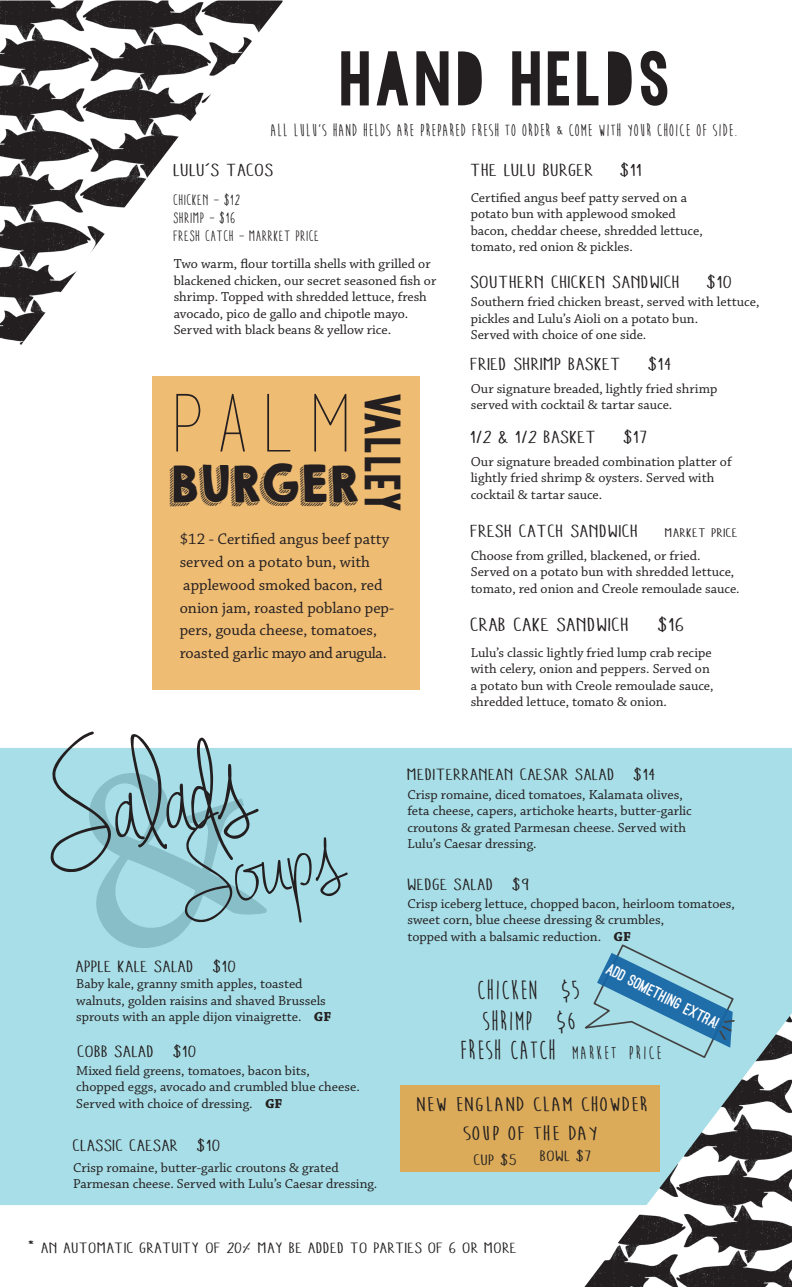
<style>
.page{position:relative;width:792px;height:1287px;background:#fff}
.page>*{position:absolute;margin:0;border:0;box-sizing:border-box;transform-origin:0 0}
.t1{font:141.12px "Jennifer Lynne";color:#231f20}
.t2{font:110.88px "Jennifer Lynne";color:#231f20}
.t3{font:79.25px "basictitlefont";color:#231f20}
.t4{font:72.88px "KGBLESSYOURHEART";letter-spacing:.07em;color:#231f20}
.t5{font:48.12px "KGBLESSYOURHEART";letter-spacing:.05em;color:#231f20}
.t6{font:45.38px "KGHAPPY";letter-spacing:-.03em;color:#231f20}
.t7{font:700 27.12px "Moon Flower";letter-spacing:.03em;color:#231f20}
.t8{font:700 20.38px "Moon Flower";color:#231f20;scale:1.52 1}
.t9{font:700 18.75px "Moon Flower";letter-spacing:.1em;color:#231f20}
.t10{font:condensed 18.75px "Aracne";color:#231f20;scale:1.52 1}
.t11{font:condensed 17.5px "Aracne";color:#231f20;scale:1.52 1}
.t12{font:700 17.5px "Moon Flower";letter-spacing:.04em;color:#231f20}
.t13{font:16.25px/22.8px "Chaparral Pro";color:#231f20}
.t14{font:condensed 16.25px "Aracne";color:#231f20;scale:1.52 1}
.t15{font:900 15.5px "Ostrich Sans";color:#fff}
.t16{font:condensed 15px "Aracne";color:#231f20;scale:1.52 1}
.t17{font:condensed 15px "Aracne";letter-spacing:.05em;color:#231f20}
.t18{font:condensed 14.88px "Aracne";color:#231f20;scale:1.52 1}
.t19{font:13.75px/16.5px "Chaparral Pro";color:#231f20}
.t20{font:700 13.75px "Chaparral Pro";color:#231f20}
.t21{font:condensed 12.5px "Aracne";letter-spacing:.01em;color:#231f20;scale:1.52 1}
.s1{font-weight:700}
.s2{font-size:27.12px}
.s3{font-size:16.25px}
</style>
<div class="page">
<div style="left:152px;top:377px;width:267px;height:313px;background:#efbc74"></div>
<img style="left:0;top:1px;width:283px;height:344px">
<div style="left:0;top:748px;width:792px;height:457px;background:#a8dee7"></div>
<div style="left:400px;top:1085px;width:260px;height:86px;background:#dbab5a"></div>
<svg style="left:579px;top:943px;width:157px;height:116px;background:#7bb7cf"></svg>
<img style="left:584px;top:1013px;width:208px;height:274px">
<div style="left:59px;top:748px;width:219px;height:214px;background:#a8dee7"></div>
<p class="t4" style="left:339px;top:33px;width:331px">HAND HELDS</p>
<p class="t12" style="left:270px;top:121px;width:469px">ALL LULU’S HAND HELDS ARE PREPARED FRESH TO ORDER &amp; COME WITH YOUR CHOICE OF SIDE.</p>
<p class="t11" style="left:174px;top:160px;width:68px">LULU’S TACOS</p>
<p class="t17" style="left:174px;top:192px;width:68px">CHICKEN - $12</p>
<p class="t17" style="left:174px;top:210px;width:64px">SHRIMP - $16</p>
<p class="t17" style="left:174px;top:228px;width:147px">FRESH CATCH - MARRKET PRICE</p>
<p class="t19" style="left:174px;top:256px;width:258px">Two warm, flour tortilla shells with grilled or</p>
<p class="t19" style="left:174px;top:273px;width:264px">blackened chicken, our secret seasoned fish or</p>
<p class="t19" style="left:174px;top:289px;width:255px">shrimp. Topped with shredded lettuce, fresh</p>
<p class="t19" style="left:174px;top:306px;width:236px">avocado, pico de gallo and chipotle mayo.</p>
<p class="t19" style="left:174px;top:322px;width:219px">Served with black beans &amp; yellow rice.</p>
<p class="t5" style="left:413px;top:393px;width:120px;rotate:90deg">VALLEY</p>
<p class="t13" style="left:180px;top:528px;width:211px">$12 - Certified angus beef patty</p>
<p class="t13" style="left:180px;top:551px;width:192px">served on a potato bun, with</p>
<p class="t13" style="left:183px;top:574px;width:201px">applewood smoked bacon, red</p>
<p class="t13" style="left:180px;top:597px;width:216px">onion jam, roasted poblano pep&shy;pers, gouda cheese, tomatoes, roasted garlic mayo and arugula.</p>
<p class="t3" style="left:170px;top:380px;width:185px">PALM</p>
<p class="t6" style="left:168px;top:449px;width:193px">BURGER</p>
<p class="t11" style="left:471px;top:160px;width:83px">THE LULU BURGER</p>
<p class="t11" style="left:621px;top:160px;width:16px">$11</p>
<p class="t19" style="left:471px;top:190px;width:218px">Certified angus beef patty served on a</p>
<p class="t19" style="left:471px;top:206px;width:207px">potato bun with applewood smoked</p>
<p class="t19" style="left:471px;top:223px;width:234px">bacon, cheddar cheese, shredded lettuce, tomato, red onion &amp; pickles.</p>
<p class="t11" style="left:471px;top:272px;width:140px">SOUTHERN CHICKEN SANDWICH</p>
<p class="t11" style="left:707px;top:272px;width:19px">$10</p>
<p class="t19" style="left:471px;top:294px;width:290px">Southern fried chicken breast, served with lettuce,</p>
<p class="t19" style="left:471px;top:311px;width:229px">pickles and Lulu’s Aioli on a potato bun.</p>
<p class="t19" style="left:471px;top:327px;width:177px">Served with choice of one side.</p>
<p class="t11" style="left:471px;top:354px;width:101px">FRIED SHRIMP BASKET</p>
<p class="t11" style="left:648px;top:354px;width:17px">$14</p>
<p class="t19" style="left:471px;top:381px;width:248px">Our signature breaded, lightly fried shrimp</p>
<p class="t19" style="left:471px;top:397px;width:203px">served with cocktail &amp; tartar sauce.</p>
<p class="t11" style="left:471px;top:427px;width:85px">1/2 &amp; 1/2 BASKET</p>
<p class="t11" style="left:624px;top:427px;width:18px">$17</p>
<p class="t19" style="left:471px;top:454px;width:263px">Our signature breaded combination platter of</p>
<p class="t19" style="left:471px;top:470px;width:245px">lightly fried shrimp &amp; oysters. Served with</p>
<p class="t19" style="left:471px;top:487px;width:133px">cocktail &amp; tartar sauce.</p>
<p class="t11" style="left:471px;top:521px;width:112px">FRESH CATCH SANDWICH</p>
<p class="t21" style="left:665px;top:525px;width:49px">MARKET PRICE</p>
<p class="t19" style="left:471px;top:548px;width:231px">Choose from grilled, blackened, or fried.</p>
<p class="t19" style="left:471px;top:564px;width:265px">Served on a potato bun with shredded lettuce,</p>
<p class="t19" style="left:471px;top:581px;width:271px">tomato, red onion and Creole remoulade sauce.</p>
<p class="t10" style="left:471px;top:614px;width:106px">CRAB CAKE SANDWICH</p>
<p class="t10" style="left:658px;top:614px;width:19px">$16</p>
<p class="t19" style="left:471px;top:645px;width:242px">Lulu’s classic lightly fried lump crab recipe</p>
<p class="t19" style="left:471px;top:661px;width:241px">with celery, onion and peppers. Served on</p>
<p class="t19" style="left:471px;top:678px;width:244px">a potato bun with Creole remoulade sauce,</p>
<p class="t19" style="left:471px;top:694px;width:198px">shredded lettuce, tomato &amp; onion.</p>
<p class="t1" style="left:27px;top:726px;width:210px;rotate:-10deg">Salads</p>
<p class="t2" style="left:166px;top:807px;width:165px;rotate:-10deg">Soups</p>
<p class="t14" style="left:76px;top:957px;width:107px">APPLE KALE SALAD $10</p>
<p class="t19" style="left:76px;top:976px;width:251px">Baby kale, granny smith apples, toasted walnuts, golden raisins and shaved Brussels sprouts with an apple dijon vinaigrette.</p>
<p class="t20" style="left:314px;top:1009px;width:19px">GF</p>
<p class="t14" style="left:78px;top:1042px;width:80px">COBB SALAD $10</p>
<p class="t19" style="left:76px;top:1063px;width:235px">Mixed field greens, tomatoes, bacon bits,</p>
<p class="t19" style="left:76px;top:1079px;width:285px">chopped eggs, avocado and crumbled blue cheese.</p>
<p class="t19" style="left:76px;top:1096px;width:208px">Served with choice of dressing. <span class="s1">GF</span></p>
<p class="t14" style="left:73px;top:1136px;width:99px">CLASSIC CAESAR $10</p>
<p class="t19" style="left:73px;top:1160px;width:267px">Crisp romaine, butter-garlic croutons &amp; grated</p>
<p class="t19" style="left:73px;top:1176px;width:306px">Parmesan cheese. Served with Lulu’s Caesar dressing.</p>
<p class="t14" style="left:407px;top:765px;width:165px">MEDITERRANEAN CAESAR SALAD $14</p>
<p class="t19" style="left:407px;top:787px;width:277px">Crisp romaine, diced tomatoes, Kalamata olives,</p>
<p class="t19" style="left:407px;top:803px;width:286px">feta cheese, capers, artichoke hearts, butter-garlic</p>
<p class="t19" style="left:407px;top:820px;width:280px">croutons &amp; grated Parmesan cheese. Served with</p>
<p class="t19" style="left:407px;top:836px;width:131px">Lulu’s Caesar dressing.</p>
<p class="t14" style="left:407px;top:875px;width:82px">WEDGE SALAD $9</p>
<p class="t19" style="left:407px;top:895px;width:329px">Crisp iceberg lettuce, chopped bacon, heirloom tomatoes,</p>
<p class="t19" style="left:407px;top:912px;width:258px">sweet corn, blue cheese dressing &amp; crumbles,</p>
<p class="t19" style="left:407px;top:928px;width:225px">topped with a balsamic reduction. <span class="s1">GF</span></p>
<p class="t15" style="left:610px;top:963px;width:125px;rotate:27deg">Add something extra!</p>
<p class="t7" style="left:477px;top:976px;width:105px">CHICKEN $5</p>
<p class="t7" style="left:482px;top:1007px;width:95px">SHRIMP $6</p>
<p class="t9" style="left:460px;top:1043px;width:203px"><span class="s2">FRESH CATCH</span> MARKET PRICE</p>
<p class="t8" style="left:415px;top:1094px;width:154px">NEW ENGLAND CLAM CHOWDER</p>
<p class="t8" style="left:462px;top:1122px;width:90px">SOUP OF THE DAY</p>
<p class="t18" style="left:474px;top:1151px;width:30px">CUP $5</p>
<p class="t18" style="left:541px;top:1147px;width:35px">BOWL $7</p>
<p class="t16" style="left:29px;top:1239px;width:323px"><span class="s3">*</span> AN AUTOMATIC GRATUITY OF 20% MAY BE ADDED TO PARTIES OF 6 OR MORE</p>
</div>
